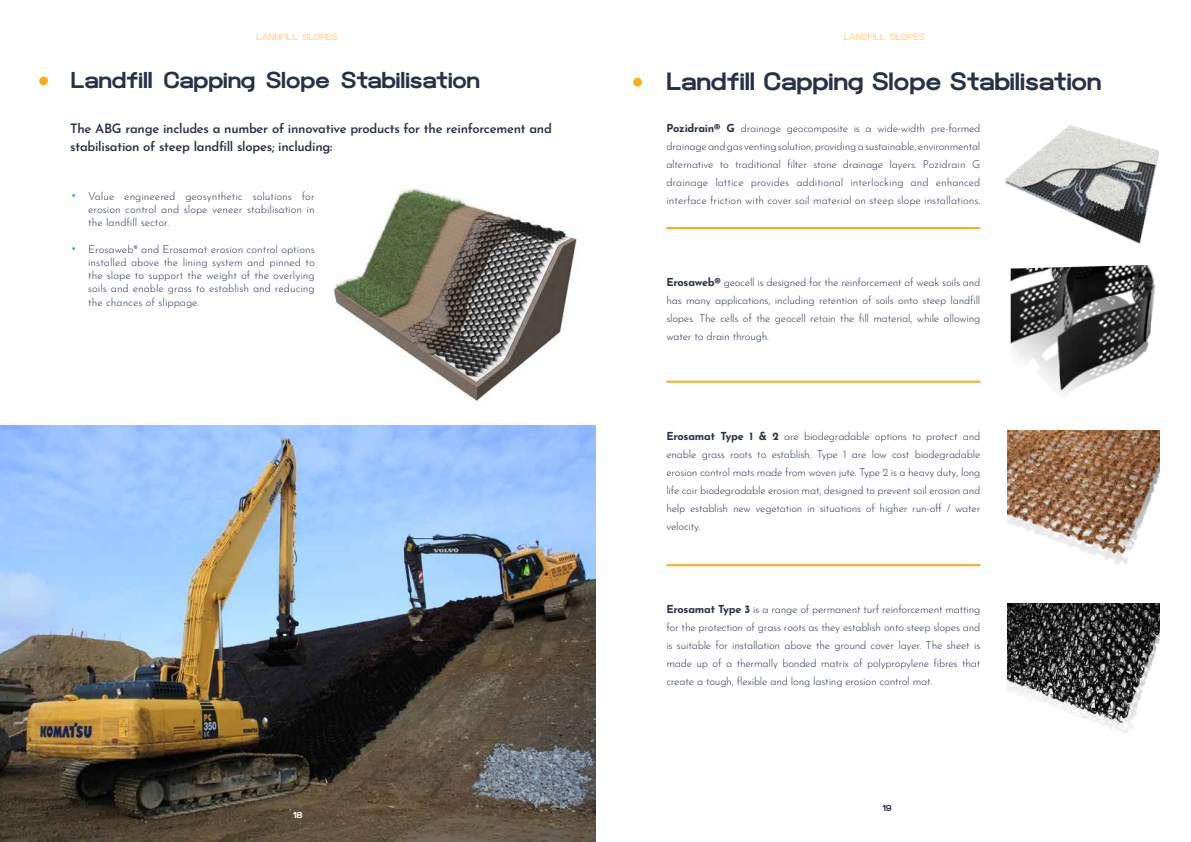
<style>
.page{position:relative;width:1191px;height:842px;background:#fff}
.page>*{position:absolute;margin:0;border:0;box-sizing:border-box;transform-origin:0 0}
.t1{font:800 25px "Clover Grotesk";letter-spacing:-.02em;color:#273247}
.t2{font:800 23px "Clover Grotesk";letter-spacing:-.02em;color:#273247}
.t3{font:600 13px/18px "Josefin Sans";letter-spacing:-.02em;color:#273247}
.t4{font:300 11px/18px "Josefin Sans";letter-spacing:-.02em;color:#273247;text-align:justify}
.t5{font:500 9px "Clover Grotesk";color:#ffd38e}
.t6{font:800 9px "Clover Grotesk";color:#fff}
.t7{font:800 9px "Clover Grotesk";color:#273247}
.s1{font-size:15px;color:#16ace3}
.s2{font-weight:700}
</style>
<div class="page">
<img style="left:0;top:425px;width:595px;height:417px">
<div style="left:39px;top:76px;width:9px;height:9px;background:#fbad18;border-radius:50%"></div>
<img style="left:333px;top:186px;width:244px;height:215px">
<img style="left:1010px;top:265px;width:146px;height:129px">
<div style="left:633px;top:78px;width:9px;height:9px;background:#fbad18;border-radius:50%"></div>
<hr style="left:666px;top:227px;width:314px;height:2px;background:#fbad18">
<hr style="left:666px;top:381px;width:314px;height:2px;background:#fbad18">
<hr style="left:666px;top:564px;width:314px;height:2px;background:#fbad18">
<img style="left:1007px;top:604px;width:152px;height:129px">
<img style="left:1005px;top:125px;width:154px;height:119px">
<img style="left:1007px;top:430px;width:152px;height:135px">
<p class="t5" style="left:256px;top:32px;width:83px">LANDFILL SLOPES</p>
<h2 class="t2" style="left:71px;top:68px;width:411px">Landfill Capping Slope Stabilisation</h2>
<p class="t3" style="left:70px;top:118px;width:483px">The ABG range includes a number of innovative products for the reinforcement and stabilisation of steep landfill slopes; including:</p>
<p class="t4" style="left:88px;top:189px;width:228px;line-height:13.2px;text-indent:-18px"><span class="s1">•</span> Value engineered geosynthetic solutions for erosion control and slope veneer stabilisation in the landfill sector.</p>
<p class="t4" style="left:88px;top:241px;width:228px;line-height:13.2px;text-indent:-18px"><span class="s1">•</span> Erosaweb® and Erosamat erosion control options installed above the lining system and pinned to the slope to support the weight of the overlying soils and enable grass to establish and reducing the chances of slippage.</p>
<p class="t6" style="left:293px;top:810px;width:11px">18</p>
<p class="t5" style="left:843px;top:32px;width:83px">LANDFILL SLOPES</p>
<h1 class="t1" style="left:666px;top:68px;width:437px">Landfill Capping Slope Stabilisation</h1>
<p class="t4" style="left:666px;top:118px;width:315px"><span class="s2">Pozidrain® G</span> drainage geocomposite is a wide-width pre-formed drainage and gas venting solution, providing a sustainable, environmental alternative to traditional filter stone drainage layers. Pozidrain G drainage lattice provides additional interlocking and enhanced interface friction with cover soil material on steep slope installations.</p>
<p class="t4" style="left:666px;top:272px;width:315px"><span class="s2">Erosaweb®</span> geocell is designed for the reinforcement of weak soils and has many applications, including retention of soils onto steep landfill slopes. The cells of the geocell retain the fill material, while allowing water to drain through.</p>
<p class="t4" style="left:666px;top:426px;width:315px"><span class="s2">Erosamat Type 1 &amp; 2</span> are biodegradable options to protect and enable grass roots to establish. Type 1 are low cost biodegradable erosion control mats made from woven jute. Type 2 is a heavy duty, long life coir biodegradable erosion mat, designed to prevent soil erosion and help establish new vegetation in situations of higher run-off / water velocity.</p>
<p class="t4" style="left:666px;top:599px;width:315px"><span class="s2">Erosamat Type 3</span> is a range of permanent turf reinforcement matting for the protection of grass roots as they establish onto steep slopes and is suitable for installation above the ground cover layer. The sheet is made up of a thermally bonded matrix of polypropylene fibres that create a tough, flexible and long lasting erosion control mat.</p>
<p class="t7" style="left:882px;top:803px;width:11px">19</p>
</div>
